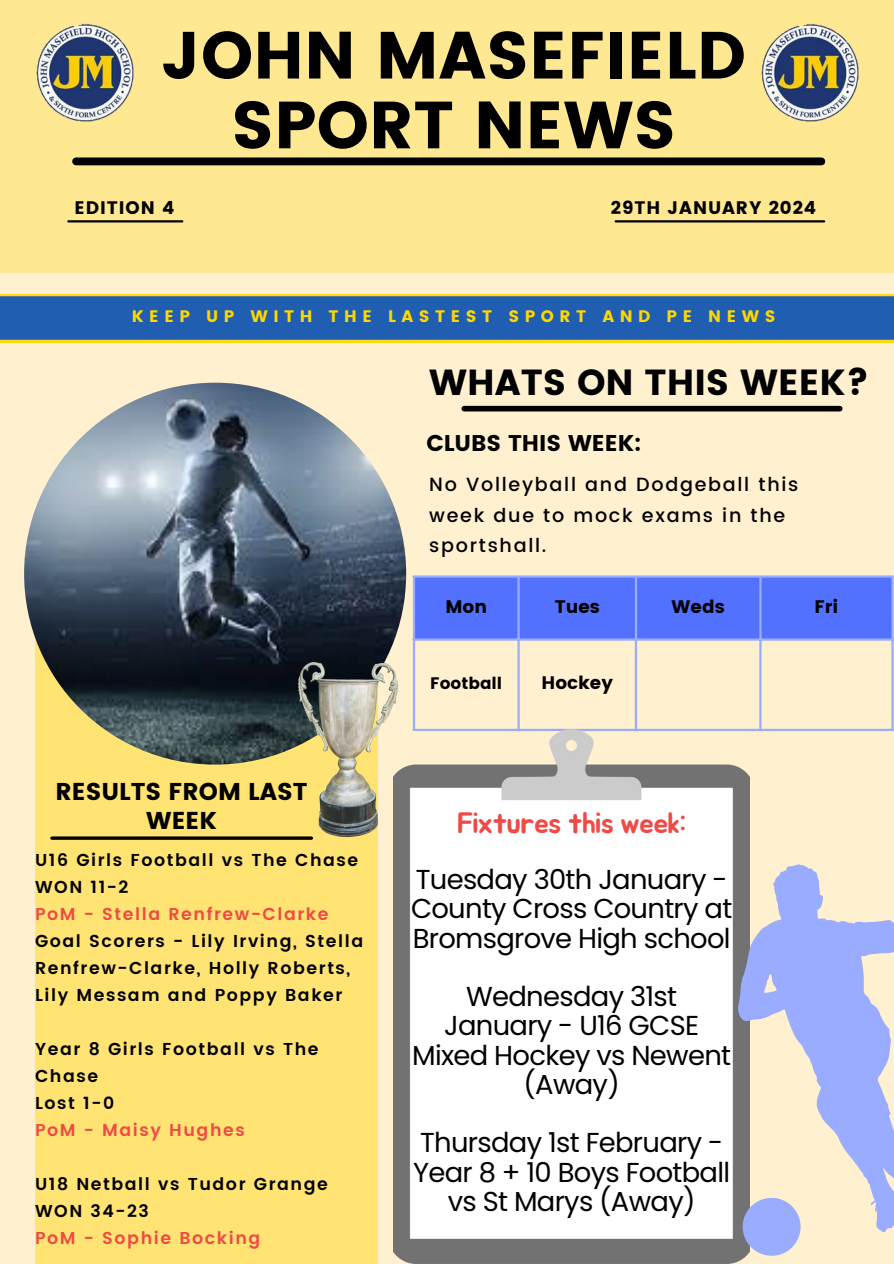
<style>
.page{position:relative;width:894px;height:1264px;background:#fff}
.page>*{position:absolute;margin:0;border:0;box-sizing:border-box;transform-origin:0 0}
.t1{font:66.45px/69.8px "Poppins";color:#000;text-align:center}
.t2{font:36.3px "Poppins";color:#000}
.t3{font:29.4px "Jua";letter-spacing:-.025em;color:#ee4a46}
.t4{font:27.3px/29.2px "Poppins";letter-spacing:-.025em;color:#000;text-align:center}
.t5{font:24.3px/29.2px "Poppins";color:#000;text-align:center}
.t6{font:22.8px "Poppins";color:#000}
.t7{font:500 19.05px/30.3px "Poppins";letter-spacing:.09em;color:#000}
.t8{font:18.15px "Poppins";letter-spacing:.05em;color:#000}
.t9{font:600 17.25px/27px "Poppins";letter-spacing:.09em;color:#000}
.t10{font:16.65px "Poppins";letter-spacing:.335em;color:#ffd600}
.t11{font:16.65px "Poppins";color:#000}
.s1{color:#ee4a46}
</style>
<div class="page">
<div style="left:0;top:0;width:893px;height:1263px;background:#fff0d0"></div>
<div style="left:35px;top:578px;width:342px;height:685px;background:#ffe474"></div>
<img style="left:24px;top:382px;width:382px;height:382px;border-radius:50%">
<img style="left:298px;top:662px;width:99px;height:174px">
<div style="left:0;top:0;width:893px;height:272px;background:#ffe892"></div>
<hr style="left:615px;top:220px;width:208px;height:2px;background:#000">
<hr style="left:68px;top:220px;width:114px;height:2px;background:#000">
<svg style="left:0;top:294px;width:893px;height:48px"></svg>
<div style="left:76px;top:157px;width:745px;height:8px;background:#000"></div>
<div style="left:464px;top:406px;width:375px;height:5px;background:#000"></div>
<hr style="left:52px;top:836px;width:259px;height:3px;background:#000">
<img style="left:761px;top:24px;width:98px;height:98px">
<img style="left:36px;top:24px;width:98px;height:98px">
<div style="left:415px;top:577px;width:476px;height:61px;background:#5271ff"></div>
<hr style="left:413px;top:577px;width:2px;height:151px;background:#99acff">
<hr style="left:517px;top:577px;width:2px;height:151px;background:#99acff">
<hr style="left:634px;top:577px;width:3px;height:151px;background:#99acff">
<hr style="left:759px;top:577px;width:2px;height:151px;background:#99acff">
<hr style="left:891px;top:577px;width:2px;height:151px;background:#99acff">
<hr style="left:413px;top:575px;width:480px;height:2px;background:#99acff">
<hr style="left:413px;top:638px;width:480px;height:2px;background:#99acff">
<hr style="left:413px;top:728px;width:480px;height:3px;background:#99acff">
<img style="left:394px;top:729px;width:355px;height:534px">
<svg style="left:737px;top:864px;width:156px;height:381px"></svg>
<svg style="left:742px;top:1197px;width:58px;height:58px"></svg>
<p class="t1" style="left:161px;top:21px;width:586px">JOHN MASEFIELD<br>SPORT NEWS</p>
<p class="t8" style="left:75px;top:197px;width:101px">EDITION 4</p>
<p class="t8" style="left:610px;top:197px;width:207px">29TH JANUARY 2024</p>
<p class="t10" style="left:132px;top:306px;width:645px">KEEP UP WITH THE LASTEST SPORT AND PE NEWS</p>
<h6 class="t2" style="left:429px;top:361px;width:441px">WHATS ON THIS WEEK?</h6>
<h3 class="t6" style="left:426px;top:430px;width:216px">CLUBS THIS WEEK:</h3>
<p class="t7" style="left:429px;top:469px;width:370px">No Volleyball and Dodgeball this week due to mock exams in the sportshall.</p>
<h5 class="t8" style="left:445px;top:595px;width:43px">Mon</h5>
<p class="t8" style="left:554px;top:595px;width:47px">Tues</p>
<h2 class="t8" style="left:671px;top:595px;width:55px">Weds</h2>
<h4 class="t8" style="left:814px;top:595px;width:25px">Fri</h4>
<p class="t5" style="left:55px;top:777px;width:254px">RESULTS FROM LAST<br>WEEK</p>
<h6 class="t9" style="left:35px;top:846px;width:329px">U16 Girls Football vs The Chase<br>WON 11-2<br><span class="s1">PoM - Stella Renfrew-Clarke<br></span>Goal Scorers - Lily Irving, Stella<br>Renfrew-Clarke, Holly Roberts,<br>Lily Messam and Poppy Baker</h6>
<h6 class="t9" style="left:35px;top:1035px;width:285px">Year 8 Girls Football vs The<br>Chase<br>Lost 1-0<br><span class="s1">PoM - Maisy Hughes</span></h6>
<p class="t9" style="left:35px;top:1170px;width:294px">U18 Netball vs Tudor Grange<br>WON 34-23<br><span class="s1">PoM - Sophie Bocking</span></p>
<h6 class="t11" style="left:430px;top:673px;width:73px">Football</h6>
<p class="t8" style="left:541px;top:672px;width:73px">Hockey</p>
<h3 class="t3" style="left:457px;top:809px;width:230px">Fixtures this week:</h3>
<h3 class="t4" style="left:411px;top:864px;width:323px;text-align:left">Tuesday 30th January -<br>County Cross Country at<br>Bromsgrove High school</h3>
<h3 class="t4" style="left:412px;top:981px;width:320px">Wednesday 31st<br>January - U16 GCSE<br>Mixed Hockey vs Newent (Away)</h3>
<h4 class="t4" style="left:413px;top:1128px;width:318px">Thursday 1st February -<br>Year 8 + 10 Boys Football vs St Marys (Away)</h4>
</div>
